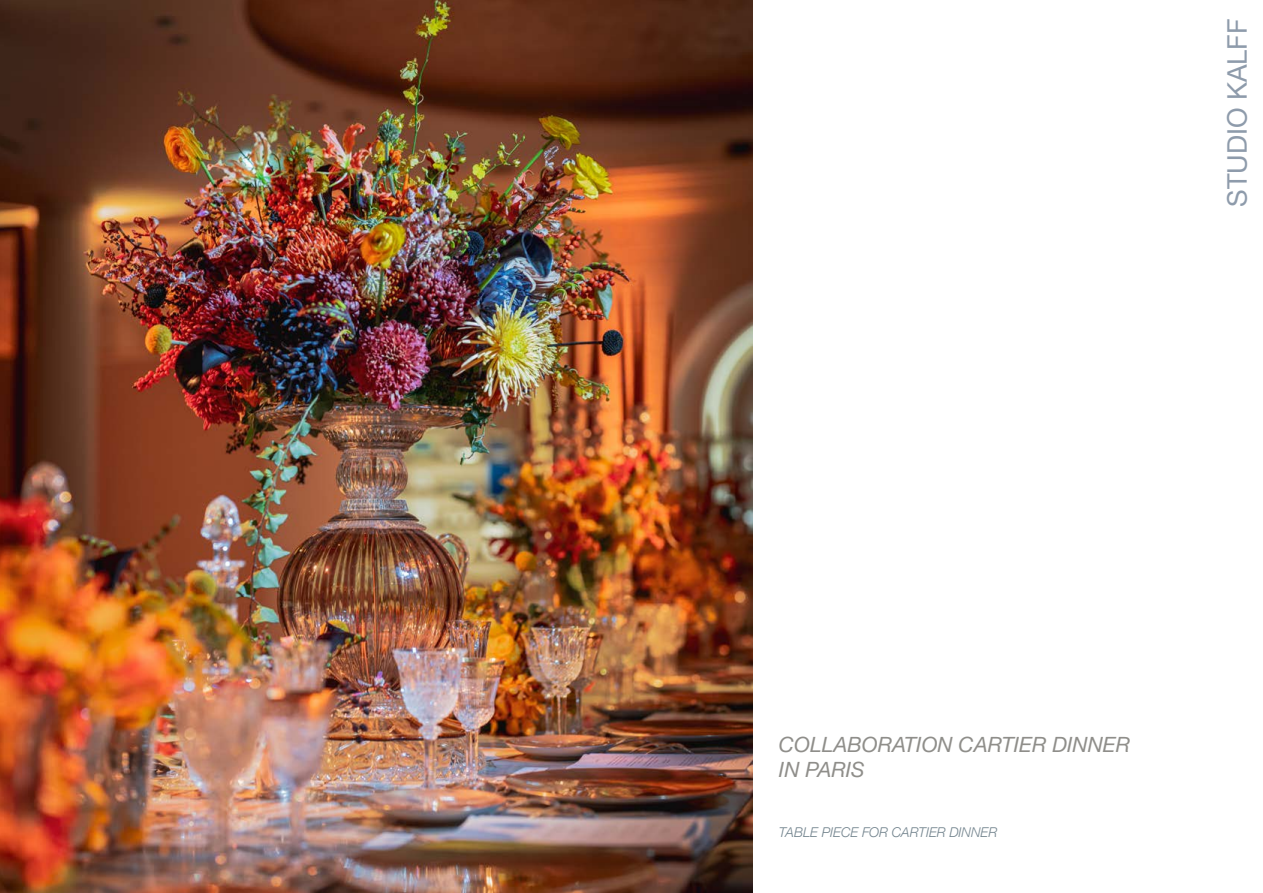
<style>
.page{position:relative;width:1263px;height:893px;background:#fff}
.page>*{position:absolute;margin:0;border:0;box-sizing:border-box;transform-origin:0 0}
.t1{font:27px "Helvetica Neue";color:#8e9bab}
.t2{font:italic 21px/25.2px "Helvetica Neue";color:#8f8e8a}
.t3{font:italic 300 13.5px "Helvetica Neue";color:#73848e}
</style>
<div class="page">
<img style="left:0;top:0;width:753px;height:893px">
<p class="t1" style="left:1218px;top:207px;width:190px;rotate:-90deg">STUDIO KALFF</p>
<p class="t2" style="left:779px;top:733px;width:353px">COLLABORATION CARTIER DINNER<br>IN PARIS</p>
<p class="t3" style="left:779px;top:821px;width:220px">TABLE PIECE FOR CARTIER DINNER</p>
</div>
